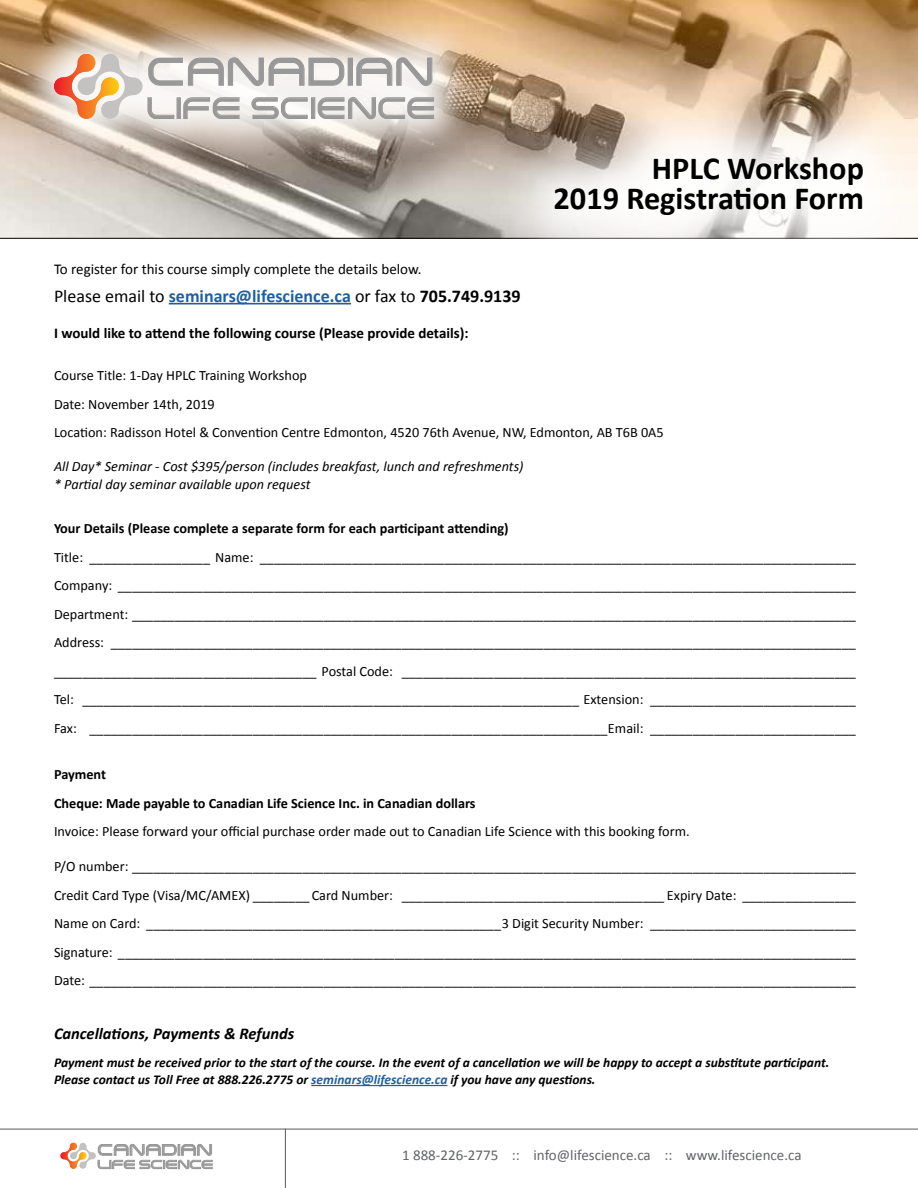
<style>
.page{position:relative;width:918px;height:1188px;background:#fff}
.page>*{position:absolute;margin:0;border:0;box-sizing:border-box;transform-origin:0 0}
.t1{font:500 39px "Arkitech";letter-spacing:-.05em;color:#999898}
.t2{font:700 32.25px/30.3px "Calibri";color:#000;text-align:right}
.t3{font:500 30px "Arkitech";letter-spacing:-.05em;color:#999898}
.t4{font:700 18px "Calibri";color:#215e9e}
.t5{font:italic 700 16.5px "Calibri";color:#000}
.t6{font:500 15.6px "Arkitech";letter-spacing:-.05em;color:#999898}
.t7{font:700 15px "Calibri";color:#000}
.t8{font:15px "Calibri";color:#636466}
.t9{font:15px "Calibri";color:#000}
.t10{font:14.25px/28.5px "Calibri";color:#000;text-align:justify}
.t11{font:700 14.25px/28.5px "Calibri";color:#000}
.t12{font:italic 14.25px/18px "Calibri";color:#000}
.t13{font:italic 700 13.5px/17.2px "Calibri";color:#000}
.t14{font:500 12px "Arkitech";letter-spacing:-.05em;color:#999898}
.s1{font-weight:400;color:#000}
.s2{color:#000}
.s3{color:#215e9e}
</style>
<div class="page">
<svg style="left:0;top:0;width:918px;height:239px;background:#bda489"></svg>
<hr style="left:169px;top:303px;width:182px;height:1px;background:#215e9e">
<hr style="left:311px;top:1085px;width:136px;height:1px;background:#215e9e">
<div style="left:10px;top:10px;width:468px;height:153px;background:#fff;opacity:.93"></div>
<svg style="left:54px;top:54px;width:380px;height:65px"></svg>
<hr style="left:0;top:1129px;width:918px;height:1px;background:#58595b">
<hr style="left:285px;top:1129px;width:1px;height:59px;background:#58595b">
<svg style="left:60px;top:1143px;width:152px;height:26px"></svg>
<div style="left:496px;top:97px;width:422px;height:177px;background:#fff;opacity:.93"></div>
<h1 class="t1" style="left:146px;top:49px;width:291px">CANADIAN</h1>
<h3 class="t3" style="left:145px;top:91px;width:293px">LIFE SCIENCE</h3>
<h2 class="t2" style="left:554px;top:153px;width:312px">HPLC Workshop<br>2019 Registration Form</h2>
<p class="t9" style="left:54px;top:259px;width:369px">To register for this course simply complete the details below.</p>
<p class="t4" style="left:54px;top:285px;width:468px"><span class="s1">Please email to</span> seminars@lifescience.ca <span class="s1">or fax to</span> <span class="s2">705.749.9139</span></p>
<p class="t7" style="left:54px;top:324px;width:416px">I would like to attend the following course (Please provide details):</p>
<p class="t10" style="left:54px;top:361px;width:611px;text-align:left">Course Title: 1-Day HPLC Training Workshop<br>Date: November 14th, 2019<br>Location: Radisson Hotel &amp; Convention Centre Edmonton, 4520 76th Avenue, NW, Edmonton, AB T6B 0A5</p>
<p class="t12" style="left:54px;top:457px;width:471px">All Day* Seminar - Cost $395/person (includes breakfast, lunch and refreshments) * Partial day seminar available upon request</p>
<p class="t11" style="left:54px;top:514px;width:456px">Your Details (Please complete a separate form for each participant attending)</p>
<p class="t10" style="left:54px;top:543px;width:803px">Title: _________________ Name: ____________________________________________________________________________________ Company: ________________________________________________________________________________________________________ Department: ______________________________________________________________________________________________________ Address: _________________________________________________________________________________________________________ _____________________________________ Postal Code: ________________________________________________________________ Tel: ______________________________________________________________________ Extension: _____________________________ Fax: _________________________________________________________________________Email: _____________________________</p>
<p class="t11" style="left:54px;top:760px;width:423px">Payment<br>Cheque: Made payable to Canadian Life Science Inc. in Canadian dollars</p>
<p class="t10" style="left:54px;top:817px;width:637px">Invoice: Please forward your official purchase order made out to Canadian Life Science with this booking form.</p>
<p class="t10" style="left:54px;top:852px;width:803px">P/O number: ______________________________________________________________________________________________________ Credit Card Type (Visa/MC/AMEX) ________ Card Number: _____________________________________ Expiry Date: ________________ Name on Card: __________________________________________________3 Digit Security Number: _____________________________ Signature: ________________________________________________________________________________________________________ Date: ____________________________________________________________________________________________________________</p>
<p class="t5" style="left:54px;top:1023px;width:242px">Cancellations, Payments &amp; Refunds</p>
<p class="t13" style="left:54px;top:1054px;width:777px">Payment must be received prior to the start of the course. In the event of a cancellation we will be happy to accept a substitute participant.<br>Please contact us Toll Free at 888.226.2775 or <span class="s3">seminars@lifescience.ca</span> if you have any questions.</p>
<p class="t6" style="left:97px;top:1141px;width:117px">CANADIAN</p>
<p class="t8" style="left:402px;top:1145px;width:401px">1 888-226-2775 :: info@lifescience.ca :: www.lifescience.ca</p>
<p class="t14" style="left:97px;top:1157px;width:118px">LIFE SCIENCE</p>
</div>
